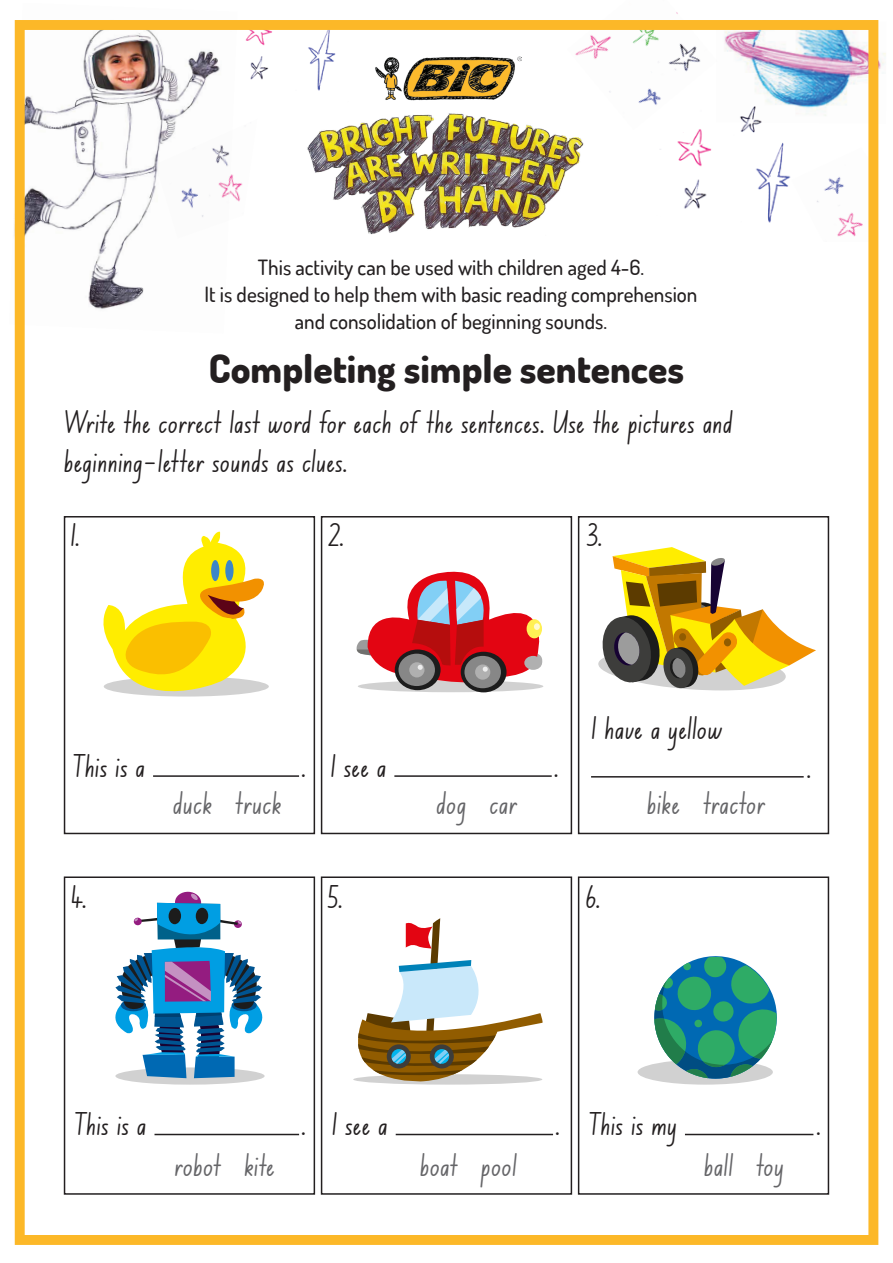
<style>
.page{position:relative;width:893px;height:1263px;background:#fff}
.page>*{position:absolute;margin:0;border:0;box-sizing:border-box;transform-origin:0 0}
.Heading{font:800 39px "Dosis";color:#231f20}
.Body_NSW{font:34.5px/39px "NSW Manuscript GT";color:#231f20}
.Body_NSW-2{font:34.5px "NSW Manuscript GT";color:#656568}
.Body_intro{font:500 21px/27px "Dosis";color:#231f20;text-align:center}
</style>
<div class="page">
<img style="left:724px;top:20px;width:162px;height:104px">
<img style="left:660px;top:106px;width:135px;height:117px">
<img style="left:245px;top:31px;width:91px;height:49px">
<img style="left:575px;top:12px;width:142px;height:118px">
<img style="left:375px;top:56px;width:146px;height:24px">
<img style="left:791px;top:148px;width:72px;height:89px">
<img style="left:14px;top:20px;width:206px;height:314px">
<img style="left:156px;top:109px;width:87px;height:129px">
<div style="left:15px;top:20px;width:863px;height:1225px;border:10px solid #fcb828"></div>
<img style="left:307px;top:80px;width:307px;height:155px">
<div style="left:64px;top:516px;width:251px;height:318px;border:2px solid #231f20"></div>
<div style="left:321px;top:516px;width:251px;height:318px;border:2px solid #231f20"></div>
<div style="left:578px;top:516px;width:251px;height:318px;border:2px solid #231f20"></div>
<div style="left:64px;top:876px;width:251px;height:319px;border:2px solid #231f20"></div>
<div style="left:321px;top:876px;width:251px;height:319px;border:2px solid #231f20"></div>
<div style="left:578px;top:876px;width:251px;height:319px;border:2px solid #231f20"></div>
<hr style="left:153px;top:775px;width:146px;height:2px;background:#231f20">
<svg style="left:598px;top:547px;width:218px;height:143px"></svg>
<div style="left:724px;top:638px;width:7px;height:8px;background:#915c00;border-radius:50%"></div>
<div style="left:679px;top:633px;width:7px;height:8px;background:#915c00;border-radius:50%"></div>
<hr style="left:394px;top:775px;width:158px;height:2px;background:#231f20">
<hr style="left:591px;top:776px;width:213px;height:1px;background:#231f20">
<hr style="left:154px;top:1134px;width:145px;height:1px;background:#231f20">
<hr style="left:396px;top:1134px;width:157px;height:1px;background:#231f20">
<hr style="left:685px;top:1134px;width:128px;height:1px;background:#231f20">
<svg style="left:103px;top:531px;width:166px;height:166px"></svg>
<div style="left:358px;top:680px;width:185px;height:12px;background:#d1d1d1;border-radius:50%"></div>
<div style="left:461px;top:652px;width:45px;height:40px;background:#1c1c1c;border-radius:50%"></div>
<svg style="left:356px;top:571px;width:188px;height:119px"></svg>
<div style="left:115px;top:1067px;width:150px;height:18px;background:#d1d1d1;border-radius:50%"></div>
<svg style="left:175px;top:891px;width:26px;height:22px"></svg>
<svg style="left:115px;top:893px;width:150px;height:185px"></svg>
<svg style="left:353px;top:918px;width:190px;height:167px"></svg>
<svg style="left:638px;top:956px;width:139px;height:129px"></svg>
<p class="Body_intro" style="left:204px;top:253px;width:494px">This activity can be used with children aged 4-6.<br>It is designed to help them with basic reading comprehension and consolidation of beginning sounds.</p>
<p class="Heading" style="left:209px;top:344px;width:477px">Completing simple sentences</p>
<p class="Body_NSW" style="left:64px;top:405px;width:671px">Write the correct last word for each of the sentences. Use the pictures and beginning-letter sounds as clues.</p>
<p class="Body_NSW" style="left:71px;top:518px;width:11px">1.</p>
<p class="Body_NSW" style="left:329px;top:518px;width:18px">2.</p>
<p class="Body_NSW" style="left:587px;top:518px;width:18px">3.</p>
<p class="Body_NSW" style="left:72px;top:749px;width:75px">This is a</p>
<p class="Body_NSW-2" style="left:173px;top:784px;width:111px">duck truck</p>
<p class="Body_NSW" style="left:303px;top:749px;width:6px">.</p>
<p class="Body_NSW" style="left:330px;top:749px;width:58px">I see a</p>
<p class="Body_NSW" style="left:555px;top:749px;width:6px">.</p>
<p class="Body_NSW" style="left:591px;top:711px;width:133px">I have a yellow</p>
<p class="Body_NSW-2" style="left:436px;top:784px;width:83px">dog car</p>
<p class="Body_NSW-2" style="left:647px;top:784px;width:120px">bike tractor</p>
<p class="Body_NSW" style="left:71px;top:880px;width:18px">4.</p>
<p class="Body_NSW" style="left:328px;top:880px;width:17px">5.</p>
<p class="Body_NSW" style="left:586px;top:880px;width:17px">6.</p>
<p class="Body_NSW" style="left:808px;top:750px;width:6px">.</p>
<p class="Body_NSW" style="left:74px;top:1107px;width:75px">This is a</p>
<p class="Body_NSW" style="left:303px;top:1107px;width:6px">.</p>
<p class="Body_NSW" style="left:332px;top:1107px;width:58px">I see a</p>
<p class="Body_NSW" style="left:556px;top:1107px;width:6px">.</p>
<p class="Body_NSW" style="left:588px;top:1107px;width:91px">This is my</p>
<p class="Body_NSW-2" style="left:174px;top:1147px;width:102px">robot kite</p>
<p class="Body_NSW-2" style="left:420px;top:1147px;width:99px">boat pool</p>
<p class="Body_NSW-2" style="left:704px;top:1147px;width:82px">ball toy</p>
<p class="Body_NSW" style="left:818px;top:1107px;width:6px">.</p>
</div>
